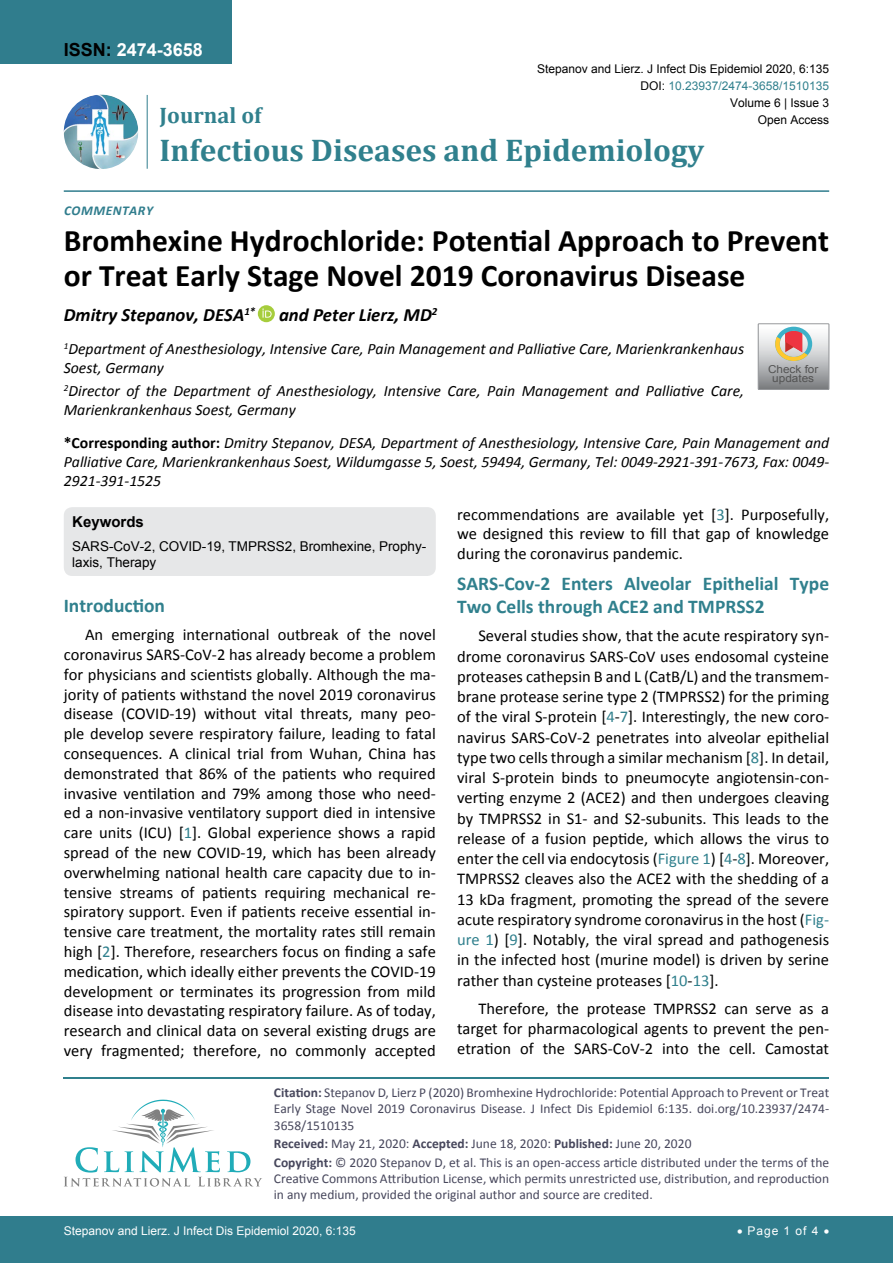
<style>
.page{position:relative;width:893px;height:1263px;background:#fff}
.page>*{position:absolute;margin:0;border:0;box-sizing:border-box;transform-origin:0 0}
.t1{font:700 31.5px/34.5px "Calibri";color:#000}
.t2{font:700 31.5px "Cambria";color:#30808d}
.t3{font:700 22.5px "Cambria";color:#30808d}
.t4{font:700 19.5px/22.5px "Calibri";color:#30808d}
.t5{font:italic 700 18.75px "Calibri";color:#000}
.t6{font:700 18px "Arial";color:#fff}
.t7{font:16.5px/19.8px "Calibri";color:#000;text-align:justify}
.t8{font:italic 15.75px/18.9px "Calibri";color:#000}
.t9{font:700 15px "Arial";color:#000}
.t10{font:13.5px/16.2px "Calibri";color:#47475c}
.t11{font:13.5px/16.2px "Arial";color:#000}
.t12{font:italic 700 13.5px "Calibri";letter-spacing:.035em;color:#307d8d}
.t13{font:12px "Arial";color:#000}
.t14{font:12px "Arial";color:#fff}
.t15{font:12px "Arial";color:#30808d}
.t16{font:10.95px/9.4px "Arial";color:#535353;text-align:center;scale:1.08 1}
.s1{color:#000}
.s2{font-weight:700;font-style:normal}
.s3{color:#30808d}
.s4{font-weight:700}
</style>
<div class="page">
<div style="left:0;top:0;width:231px;height:64px;background:#307d8d"></div>
<img style="left:64px;top:95px;width:74px;height:74px;border-radius:37px">
<hr style="left:147px;top:95px;width:1px;height:74px;background:#307d8d">
<hr style="left:64px;top:190px;width:765px;height:2px;background:#307d8d">
<div style="left:0;top:1217px;width:893px;height:46px;background:#307d8d"></div>
<hr style="left:64px;top:1077px;width:765px;height:1px;background:#30808d">
<svg style="left:64px;top:1100px;width:198px;height:86px"></svg>
<div style="left:258px;top:305px;width:17px;height:17px;background:#a6cd3c;border-radius:50%"></div>
<svg style="left:262px;top:308px;width:10px;height:10px"></svg>
<div style="left:64px;top:507px;width:372px;height:69px;background:#e6e7e8;border-radius:9px"></div>
<div style="left:758px;top:323px;width:71px;height:67px;border:1px solid #939598"></div>
<svg style="left:758px;top:324px;width:71px;height:65px;background:#bdb6b3"></svg>
<p class="t6" style="left:64px;top:38px;width:141px"><span class="s1">ISSN:</span> 2474-3658</p>
<p class="t13" style="left:537px;top:60px;width:294px">Stepanov and Lierz. J Infect Dis Epidemiol 2020, 6:135</p>
<p class="t13" style="left:730px;top:95px;width:101px">Volume 6 | Issue 3</p>
<p class="t15" style="left:640px;top:78px;width:190px"><span class="s1">DOI:</span> 10.23937/2474-3658/1510135</p>
<h2 class="t3" style="left:160px;top:100px;width:103px">Journal of</h2>
<h1 class="t2" style="left:160px;top:128px;width:546px">Infectious Diseases and Epidemiology</h1>
<p class="t13" style="left:758px;top:112px;width:73px">Open Access</p>
<p class="t12" style="left:64px;top:202px;width:29px">Comme</p>
<p class="t12" style="left:113px;top:202px;width:42px">ntary</p>
<h1 class="t1" style="left:64px;top:223px;width:767px">Bromhexine Hydrochloride: Potential Approach to Prevent or Treat Early Stage Novel 2019 Coronavirus Disease</h1>
<p class="t5" style="left:64px;top:303px;width:193px">Dmitry Stepanov, DESA<sup>1*</sup></p>
<p class="t5" style="left:279px;top:303px;width:160px">and Peter Lierz, MD<sup>2</sup></p>
<p class="t8" style="left:64px;top:339px;width:682px"><sup>1</sup>Department of Anesthesiology, Intensive Care, Pain Management and Palliative Care, Marienkrankenhaus<br>Soest, Germany</p>
<p class="t8" style="left:64px;top:381px;width:682px"><sup>2</sup>Director of the Department of Anesthesiology, Intensive Care, Pain Management and Palliative Care,<br>Marienkrankenhaus Soest, Germany</p>
<p class="t8" style="left:64px;top:433px;width:767px;text-align:justify"><span class="s2">*Corresponding author:</span> Dmitry Stepanov, DESA, Department of Anesthesiology, Intensive Care, Pain Management and Palliative Care, Marienkrankenhaus Soest, Wildumgasse 5, Soest, 59494, Germany, Tel: 0049-2921-391-7673, Fax: 0049- 2921-391-1525</p>
<p class="t9" style="left:72px;top:511px;width:73px">Keywords</p>
<p class="t11" style="left:72px;top:539px;width:355px">SARS-CoV-2, COVID-19, TMPRSS2, Bromhexine, Prophy&shy;laxis, Therapy</p>
<p class="t16" style="left:768px;top:364px;width:48px">Check for updates</p>
<p class="t7" style="left:457px;top:504px;width:373px">recommendations are available yet [<span class="s3">3</span>]. Purposefully, we designed this review to fill that gap of knowledge during the coronavirus pandemic.</p>
<p class="t4" style="left:457px;top:572px;width:373px">SARS-Cov-2 Enters Alveolar Epithelial Type<br>Two Cells through ACE2 and TMPRSS2</p>
<p class="t7" style="left:457px;top:626px;width:374px;line-height:20.2px;text-indent:21px">Several studies show, that the acute respiratory syn&shy;drome coronavirus SARS-CoV uses endosomal cysteine proteases cathepsin B and L (CatB/L) and the transmem&shy;brane protease serine type 2 (TMPRSS2) for the priming of the viral S-protein [<span class="s3">4</span>-<span class="s3">7</span>]. Interestingly, the new coro&shy;navirus SARS-CoV-2 penetrates into alveolar epithelial type two cells through a similar mechanism [<span class="s3">8</span>]. In detail, viral S-protein binds to pneumocyte angiotensin-con&shy;verting enzyme 2 (ACE2) and then undergoes cleaving by TMPRSS2 in S1- and S2-subunits. This leads to the release of a fusion peptide, which allows the virus to enter the cell via endocytosis (<span class="s3">Figure 1</span>) [<span class="s3">4</span>-<span class="s3">8</span>]. Moreover, TMPRSS2 cleaves also the ACE2 with the shedding of a 13 kDa fragment, promoting the spread of the severe acute respiratory syndrome coronavirus in the host (<span class="s3">Fig&shy;ure 1</span>) [<span class="s3">9</span>]. Notably, the viral spread and pathogenesis in the infected host (murine model) is driven by serine rather than cysteine proteases [<span class="s3">10</span>-<span class="s3">13</span>].</p>
<p class="t7" style="left:457px;top:998px;width:373px;text-indent:21px">Therefore, the protease TMPRSS2 can serve as a target for pharmacological agents to prevent the pen&shy;etration of the SARS-CoV-2 into the cell. Camostat</p>
<p class="t4" style="left:64px;top:594px;width:103px">Introduction</p>
<p class="t7" style="left:64px;top:625px;width:374px;text-indent:21px">An emerging international outbreak of the novel coronavirus SARS-CoV-2 has already become a problem for physicians and scientists globally. Although the ma&shy;jority of patients withstand the novel 2019 coronavirus disease (COVID-19) without vital threats, many peo&shy;ple develop severe respiratory failure, leading to fatal consequences. A clinical trial from Wuhan, China has demonstrated that 86% of the patients who required invasive ventilation and 79% among those who need&shy;ed a non-invasive ventilatory support died in intensive care units (ICU) [<span class="s3">1</span>]. Global experience shows a rapid spread of the new COVID-19, which has been already overwhelming national health care capacity due to in&shy;tensive streams of patients requiring mechanical re&shy;spiratory support. Even if patients receive essential in&shy;tensive care treatment, the mortality rates still remain high [<span class="s3">2</span>]. Therefore, researchers focus on finding a safe medication, which ideally either prevents the COVID-19 development or terminates its progression from mild disease into devastating respiratory failure. As of today, research and clinical data on several existing drugs are very fragmented; therefore, no commonly accepted</p>
<p class="t10" style="left:274px;top:1084px;width:557px;text-align:justify"><span class="s4">Citation:</span> Stepanov D, Lierz P (2020) Bromhexine Hydrochloride: Potential Approach to Prevent or Treat Early Stage Novel 2019 Coronavirus Disease. J Infect Dis Epidemiol 6:135. doi.org/10.23937/2474- 3658/1510135</p>
<p class="t10" style="left:274px;top:1134px;width:557px;line-height:18.6px"><span class="s4">Received:</span> May 21, 2020: <span class="s4">Accepted:</span> June 18, 2020: <span class="s4">Published:</span> June 20, 2020<br><span class="s4">Copyright:</span> © 2020 Stepanov D, et al. This is an open-access article distributed under the terms of the</p>
<p class="t10" style="left:274px;top:1170px;width:557px">Creative Commons Attribution License, which permits unrestricted use, distribution, and reproduction in any medium, provided the original author and source are credited.</p>
<p class="t14" style="left:737px;top:1223px;width:94px">• Page 1 of 4 •</p>
<p class="t14" style="left:64px;top:1223px;width:294px">Stepanov and Lierz. J Infect Dis Epidemiol 2020, 6:135</p>
</div>
